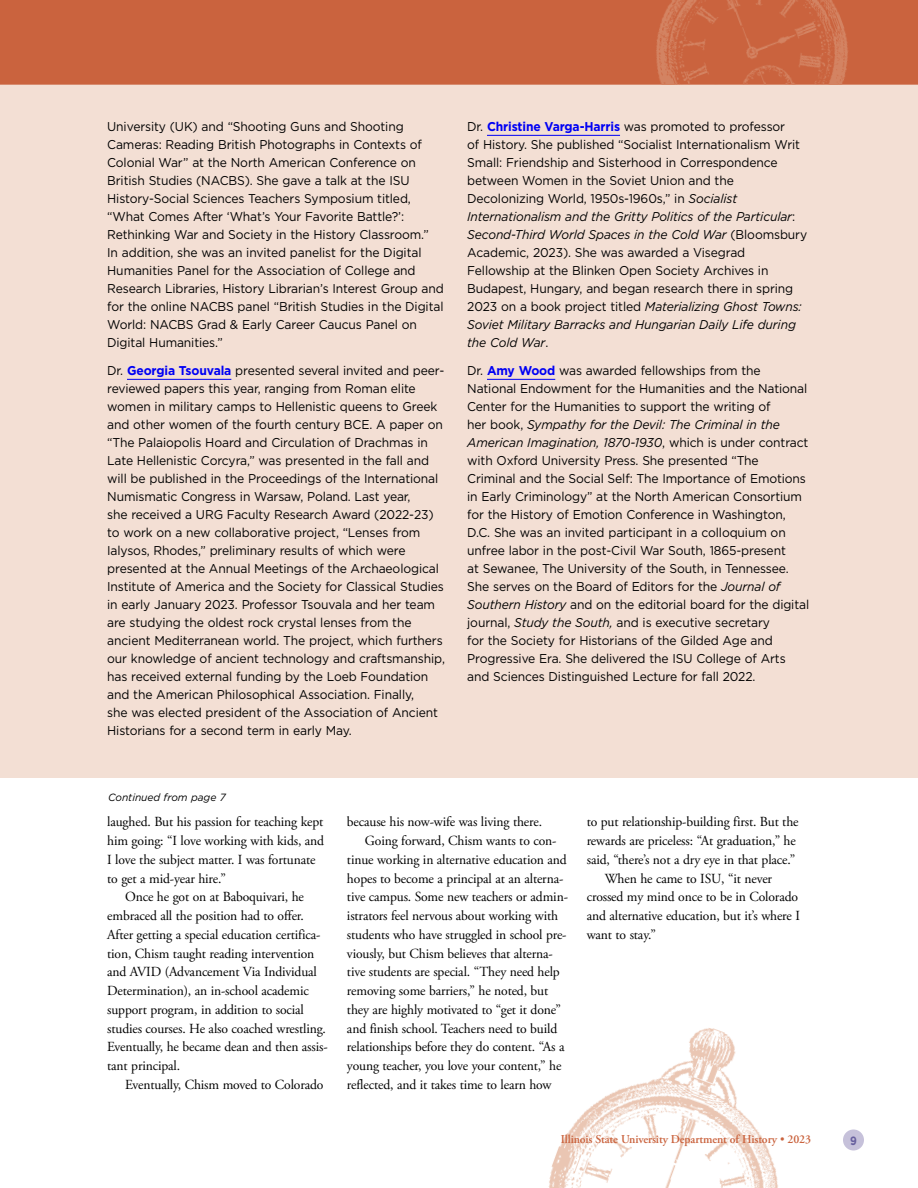
<style>
.page{position:relative;width:918px;height:1188px;background:#fff}
.page>*{position:absolute;margin:0;border:0;box-sizing:border-box;transform-origin:0 0}
.P_Body_Copy_subseque{font:13.8px/18.8px "Adobe Garamond Pro";letter-spacing:-.01em;color:#000}
.Li_Updates_Alumni_Fa{font:12.75px/18px "Gotham";letter-spacing:-.01em;color:#000;scale:.95 1}
.t1{font:600 12px "Adobe Garamond Pro";letter-spacing:-.01em;color:#ca633e}
.t2{font:700 12px "Gotham";color:#675f9e;scale:.85 1}
.t3{font:italic 10.5px "Gotham";letter-spacing:-.005em;color:#000}
.s1{font-weight:700;color:#0000f4}
.s2{font-style:italic}
.s3{font-weight:400}
</style>
<div class="page">
<div style="left:0;top:35px;width:918px;height:743px;background:#f3dfd4"></div>
<div style="left:0;top:0;width:918px;height:85px;background:#ca633e"></div>
<img style="left:548px;top:1028px;width:230px;height:160px">
<div style="left:843px;top:1130px;width:21px;height:20px;background:#c6c1da;border-radius:50%"></div>
<img style="left:641px;top:0;width:223px;height:85px">
<hr style="left:127px;top:379px;width:104px;height:1px;background:#0000f4">
<hr style="left:487px;top:135px;width:133px;height:1px;background:#0000f4">
<hr style="left:487px;top:379px;width:68px;height:1px;background:#0000f4">
<p class="Li_Updates_Alumni_Fa" style="left:107px;top:117px;width:356px">University (UK) and “Shooting Guns and Shooting Cameras: Reading British Photographs in Contexts of Colonial War” at the North American Conference on British Studies (NACBS). She gave a talk at the ISU History-Social Sciences Teachers Symposium titled, “What Comes After ‘What’s Your Favorite Battle?’:<br>Rethinking War and Society in the History Classroom.”<br>In addition, she was an invited panelist for the Digital Humanities Panel for the Association of College and Research Libraries, History Librarian’s Interest Group and for the online NACBS panel “British Studies in the Digital World: NACBS Grad &amp; Early Career Caucus Panel on Digital Humanities.”</p>
<p class="Li_Updates_Alumni_Fa" style="left:107px;top:361px;width:357px">Dr. <span class="s1">Georgia Tsouvala</span> presented several invited and peer&shy;reviewed papers this year, ranging from Roman elite women in military camps to Hellenistic queens to Greek and other women of the fourth century BCE. A paper on “The Palaiopolis Hoard and Circulation of Drachmas in Late Hellenistic Corcyra,” was presented in the fall and will be published in the Proceedings of the International Numismatic Congress in Warsaw, Poland. Last year,<br>she received a URG Faculty Research Award (2022-23) to work on a new collaborative project, “Lenses from Ialysos, Rhodes,” preliminary results of which were presented at the Annual Meetings of the Archaeological Institute of America and the Society for Classical Studies in early January 2023. Professor Tsouvala and her team are studying the oldest rock crystal lenses from the ancient Mediterranean world. The project, which furthers our knowledge of ancient technology and craftsmanship, has received external funding by the Loeb Foundation and the American Philosophical Association. Finally,<br>she was elected president of the Association of Ancient Historians for a second term in early May.</p>
<p class="Li_Updates_Alumni_Fa" style="left:467px;top:117px;width:359px">Dr. <span class="s1">Christine Varga-Harris</span> was promoted to professor<br>of History. She published “Socialist Internationalism Writ Small: Friendship and Sisterhood in Correspondence between Women in the Soviet Union and the Decolonizing World, 1950s-1960s,” in <span class="s2">Socialist Internationalism and the Gritty Politics of the Particular</span>:<br><span class="s2">Second-Third World Spaces in the Cold War</span> (Bloomsbury Academic, 2023). She was awarded a Visegrad Fellowship at the Blinken Open Society Archives in Budapest, Hungary, and began research there in spring 2023 on a book project titled <span class="s2">Materializing Ghost Towns:<br>Soviet Military Barracks and Hungarian Daily Life during the Cold War</span>.</p>
<p class="Li_Updates_Alumni_Fa" style="left:467px;top:361px;width:361px">Dr. <span class="s1">Amy Wood</span> was awarded fellowships from the National Endowment for the Humanities and the National Center for the Humanities to support the writing of<br>her book, <span class="s2">Sympathy for the Devil: The Criminal in the American Imagination, 1870-1930</span>, which is under contract with Oxford University Press. She presented “The Criminal and the Social Self: The Importance of Emotions in Early Criminology” at the North American Consortium for the History of Emotion Conference in Washington, D.C. She was an invited participant in a colloquium on unfree labor in the post-Civil War South, 1865-present<br>at Sewanee, The University of the South, in Tennessee.<br>She serves on the Board of Editors for the <span class="s2">Journal of Southern History</span> and on the editorial board for the digital journal, <span class="s2">Study the South,</span> and is executive secretary<br>for the Society for Historians of the Gilded Age and Progressive Era. She delivered the ISU College of Arts and Sciences Distinguished Lecture for fall 2022.</p>
<p class="t3" style="left:108px;top:790px;width:119px">Continued from page 7</p>
<p class="P_Body_Copy_subseque" style="left:107px;top:813px;width:218px">laughed. But his passion for teaching kept him going: “I love working with kids, and I love the subject matter. I was fortunate to get a mid-year hire.”</p>
<p class="P_Body_Copy_subseque" style="left:107px;top:888px;width:222px;text-indent:18px">Once he got on at Baboquivari, he embraced all the position had to offer.<br>After getting a special education certifica&shy;tion, Chism taught reading intervention and AVID (Advancement Via Individual Determination), an in-school academic support program, in addition to social studies courses. He also coached wrestling.<br>Eventually, he became dean and then assis&shy;tant principal.</p>
<p class="P_Body_Copy_subseque" style="left:125px;top:1076px;width:200px">Eventually, Chism moved to Colorado</p>
<p class="P_Body_Copy_subseque" style="left:347px;top:813px;width:197px">because his now-wife was living there.</p>
<p class="P_Body_Copy_subseque" style="left:347px;top:832px;width:223px;text-indent:18px">Going forward, Chism wants to con&shy;tinue working in alternative education and hopes to become a principal at an alterna&shy;tive campus. Some new teachers or admin&shy;istrators feel nervous about working with students who have struggled in school pre&shy;viously, but Chism believes that alterna&shy;tive students are special. “They need help removing some barriers,” he noted, but they are highly motivated to “get it done” and finish school. Teachers need to build relationships before they do content. “As a young teacher, you love your content,” he reflected, and it takes time to learn how</p>
<p class="P_Body_Copy_subseque" style="left:587px;top:813px;width:213px">to put relationship-building first. But the rewards are priceless: “At graduation,” he said, “there’s not a dry eye in that place.”</p>
<p class="P_Body_Copy_subseque" style="left:587px;top:869px;width:215px;text-indent:18px">When he came to ISU, “it never crossed my mind once to be in Colorado and alternative education, but it’s where I want to stay.”</p>
<p class="t1" style="left:561px;top:1132px;width:252px">Illinois State University Department of History <span class="s3">•</span> 2023</p>
<p class="t2" style="left:850px;top:1133px;width:9px">9</p>
</div>
